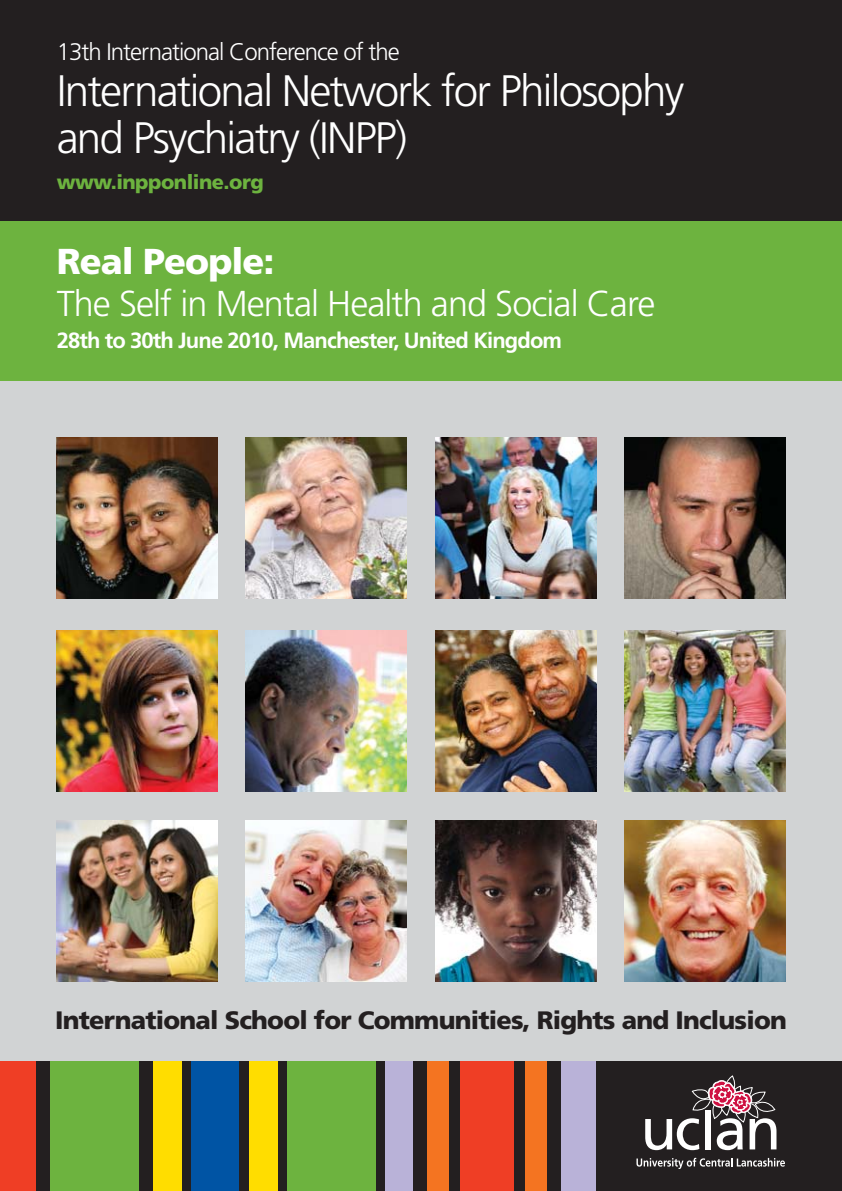
<style>
.page{position:relative;width:842px;height:1191px;background:#fff}
.page>*{position:absolute;margin:0;border:0;box-sizing:border-box;transform-origin:0 0}
.t1{font:300 44px/46px "Frutiger";letter-spacing:-.04em;color:#fff}
.t2{font:300 36px "Frutiger";letter-spacing:-.025em;color:#fff}
.t3{font:900 36px "Frutiger";letter-spacing:-.025em;color:#fff}
.t4{font:900 25.2px "Frutiger";letter-spacing:-.03em;color:#231f20}
.t5{font:300 24px "Frutiger";letter-spacing:-.04em;color:#fff}
.t6{font:700 22px "Frutiger";letter-spacing:-.04em;color:#fff}
.t7{font:900 20px "Frutiger";letter-spacing:-.025em;color:#6db33f}
</style>
<div class="page">
<div style="left:0;top:198px;width:842px;height:993px;background:#d1d3d4"></div>
<div style="left:0;top:0;width:842px;height:225px;background:#231f20"></div>
<div style="left:0;top:1061px;width:842px;height:130px;background:#231f20"></div>
<div style="left:0;top:222px;width:842px;height:159px;background:#6db33f"></div>
<img style="left:57px;top:438px;width:161px;height:161px">
<img style="left:246px;top:438px;width:161px;height:161px">
<img style="left:435px;top:438px;width:161px;height:161px">
<img style="left:624px;top:438px;width:161px;height:161px">
<img style="left:57px;top:630px;width:161px;height:161px">
<img style="left:246px;top:630px;width:161px;height:161px">
<img style="left:435px;top:630px;width:161px;height:161px">
<img style="left:624px;top:630px;width:161px;height:161px">
<img style="left:57px;top:820px;width:161px;height:161px">
<img style="left:246px;top:820px;width:161px;height:161px">
<img style="left:435px;top:820px;width:161px;height:161px">
<img style="left:624px;top:820px;width:161px;height:161px">
<svg style="left:645px;top:1075px;width:131px;height:75px"></svg>
<svg style="left:636px;top:1157px;width:149px;height:12px"></svg>
<div style="left:460px;top:1061px;width:54px;height:130px;background:#ef3e25"></div>
<div style="left:249px;top:1061px;width:29px;height:130px;background:#fd0"></div>
<div style="left:287px;top:1061px;width:89px;height:130px;background:#6db33f"></div>
<div style="left:386px;top:1061px;width:27px;height:130px;background:#b9b2d8"></div>
<div style="left:427px;top:1061px;width:22px;height:130px;background:#f47421"></div>
<div style="left:192px;top:1061px;width:47px;height:130px;background:#0054a4"></div>
<div style="left:153px;top:1061px;width:29px;height:130px;background:#fd0"></div>
<div style="left:50px;top:1061px;width:88px;height:130px;background:#6db33f"></div>
<div style="left:561px;top:1061px;width:35px;height:130px;background:#b9b2d8"></div>
<div style="left:525px;top:1061px;width:21px;height:130px;background:#f47421"></div>
<div style="left:0;top:1061px;width:36px;height:130px;background:#ef3e25"></div>
<p class="t5" style="left:57px;top:42px;width:345px">13th International Conference of the</p>
<p class="t1" style="left:57px;top:72px;width:629px">International Network for Philosophy and Psychiatry (INPP)</p>
<p class="t7" style="left:57px;top:173px;width:209px">www.inpponline.org</p>
<p class="t3" style="left:57px;top:247px;width:219px">Real People:</p>
<p class="t2" style="left:57px;top:289px;width:600px">The Self in Mental Health and Social Care</p>
<p class="t6" style="left:57px;top:332px;width:507px">28th to 30th June 2010, Manchester, United Kingdom</p>
<p class="t4" style="left:55px;top:1009px;width:733px">International School for Communities, Rights and Inclusion</p>
</div>
